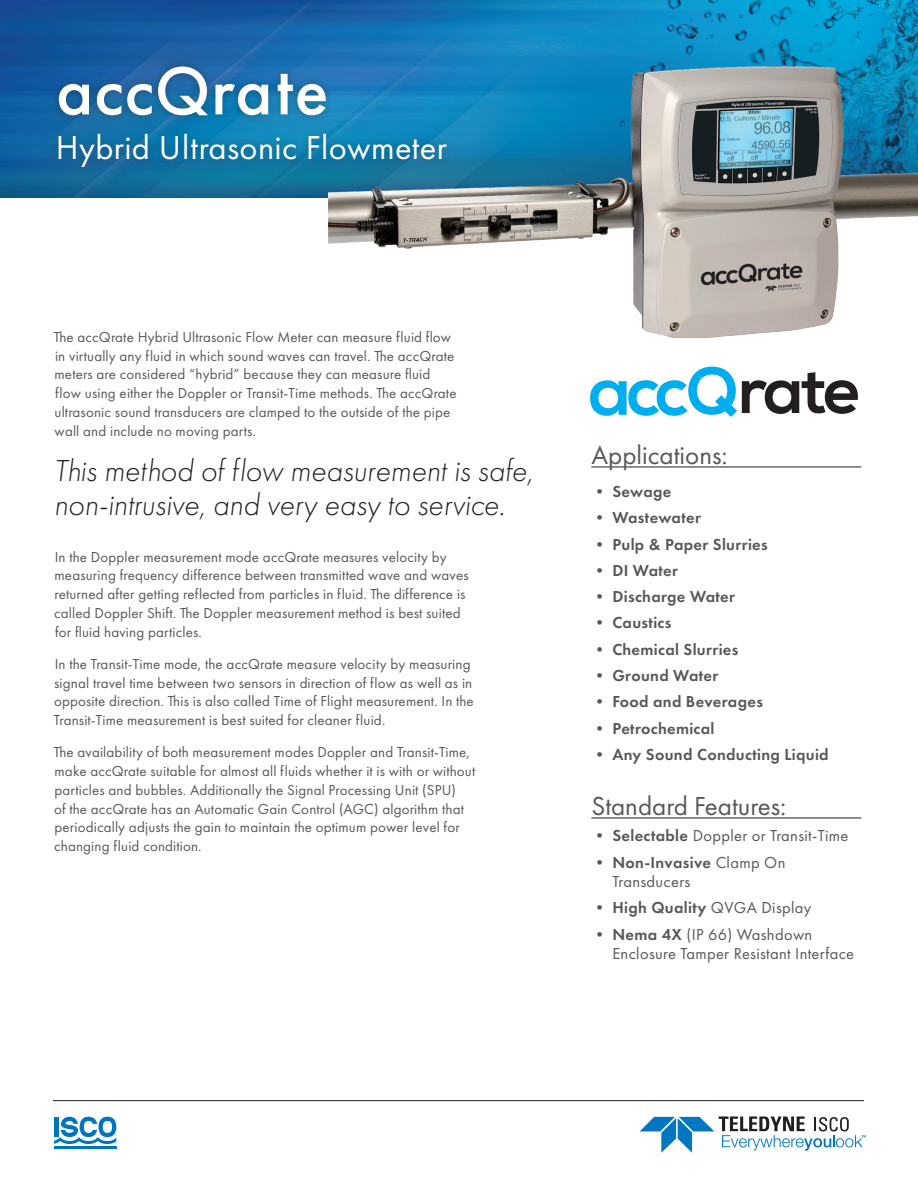
<style>
.page{position:relative;width:918px;height:1188px;background:#fff}
.page>*{position:absolute;margin:0;border:0;box-sizing:border-box;transform-origin:0 0}
.t1{font:500 70.5px "Futura PT";letter-spacing:.01em;color:#fff}
.t2{font:34.5px "Futura PT";letter-spacing:.01em;color:#fff}
.t3{font:italic 300 31.5px/34.5px "Futura PT";color:#231f20}
.t4{font:27px "Futura PT";color:#57585a}
.t5{font:600 16.5px "Futura PT";letter-spacing:.02em;color:#57585a}
.t6{font:16.5px/19.5px "Futura PT";letter-spacing:.02em;color:#57585a}
.t7{font:15px/18.8px "Futura PT";letter-spacing:.01em;color:#57585a}
.s1{font-weight:400}
.s2{font-weight:600}
</style>
<div class="page">
<img style="left:0;top:0;width:918px;height:197px">
<div style="left:49px;top:125px;width:406px;height:51px;background:#231f20;opacity:.4"></div>
<div style="left:49px;top:57px;width:286px;height:68px;background:#231f20;opacity:.4"></div>
<hr style="left:591px;top:466px;width:270px;height:2px;background:#57585a">
<hr style="left:591px;top:817px;width:270px;height:2px;background:#57585a">
<svg style="left:590px;top:367px;width:268px;height:50px"></svg>
<img style="left:328px;top:66px;width:590px;height:272px">
<svg style="left:640px;top:1116px;width:226px;height:37px"></svg>
<hr style="left:53px;top:1100px;width:811px;height:1px;background:#231f20">
<hr style="left:54px;top:1146px;width:62px;height:3px;background:#0075bf">
<svg style="left:54px;top:1117px;width:62px;height:27px"></svg>
<hr style="left:54px;top:1117px;width:4px;height:20px;background:#0075bf">
<h1 class="t1" style="left:56px;top:48px;width:274px">accQrate</h1>
<h2 class="t2" style="left:56px;top:127px;width:392px">Hybrid Ultrasonic Flowmeter</h2>
<p class="t7" style="left:54px;top:327px;width:404px">The accQrate Hybrid Ultrasonic Flow Meter can measure fluid flow in virtually any fluid in which sound waves can travel. The accQrate meters are considered “hybrid” because they can measure fluid flow using either the Doppler or Transit-Time methods. The accQrate ultrasonic sound transducers are clamped to the outside of the pipe wall and include no moving parts.</p>
<h3 class="t3" style="left:54px;top:453px;width:481px">This method of flow measurement is safe, non-intrusive, and very easy to service.</h3>
<p class="t7" style="left:54px;top:547px;width:416px">In the Doppler measurement mode accQrate measures velocity by measuring frequency difference between transmitted wave and waves returned after getting reflected from particles in fluid. The difference is called Doppler Shift. The Doppler measurement method is best suited for fluid having particles.</p>
<p class="t7" style="left:54px;top:654px;width:421px">In the Transit-Time mode, the accQrate measure velocity by measuring signal travel time between two sensors in direction of flow as well as in opposite direction. This is also called Time of Flight measurement. In the Transit-Time measurement is best suited for cleaner fluid.</p>
<p class="t7" style="left:54px;top:743px;width:423px">The availability of both measurement modes Doppler and Transit-Time, make accQrate suitable for almost all fluids whether it is with or without particles and bubbles. Additionally the Signal Processing Unit (SPU)<br>of the accQrate has an Automatic Gain Control (AGC) algorithm that periodically adjusts the gain to maintain the optimum power level for changing fluid condition.</p>
<h3 class="t4" style="left:591px;top:439px;width:138px">Applications:</h3>
<p class="t5" style="left:591px;top:481px;width:82px"><span class="s1">•</span> Sewage</p>
<p class="t5" style="left:591px;top:508px;width:111px"><span class="s1">•</span> Wastewater</p>
<p class="t5" style="left:591px;top:534px;width:178px"><span class="s1">•</span> Pulp &amp; Paper Slurries</p>
<p class="t5" style="left:591px;top:560px;width:88px"><span class="s1">•</span> DI Water</p>
<p class="t5" style="left:591px;top:586px;width:145px"><span class="s1">•</span> Discharge Water</p>
<p class="t5" style="left:591px;top:613px;width:82px"><span class="s1">•</span> Caustics</p>
<p class="t5" style="left:591px;top:639px;width:149px"><span class="s1">•</span> Chemical Slurries</p>
<p class="t5" style="left:591px;top:665px;width:129px"><span class="s1">•</span> Ground Water</p>
<p class="t5" style="left:591px;top:691px;width:173px"><span class="s1">•</span> Food and Beverages</p>
<p class="t5" style="left:591px;top:718px;width:125px"><span class="s1">•</span> Petrochemical</p>
<p class="t5" style="left:591px;top:744px;width:239px"><span class="s1">•</span> Any Sound Conducting Liquid</p>
<h3 class="t4" style="left:591px;top:790px;width:197px">Standard Features:</h3>
<p class="t6" style="left:591px;top:826px;width:259px">• <span class="s2">Selectable</span> Doppler or Transit-Time</p>
<p class="t6" style="left:612px;top:852px;width:175px;text-indent:-21px">• <span class="s2">Non-Invasive</span> Clamp On<br>Transducers</p>
<p class="t6" style="left:591px;top:898px;width:222px">• <span class="s2">High Quality</span> QVGA Display</p>
<p class="t6" style="left:612px;top:924px;width:243px;text-indent:-21px">• <span class="s2">Nema 4X</span> (IP 66) Washdown<br>Enclosure Tamper Resistant Interface</p>
</div>
